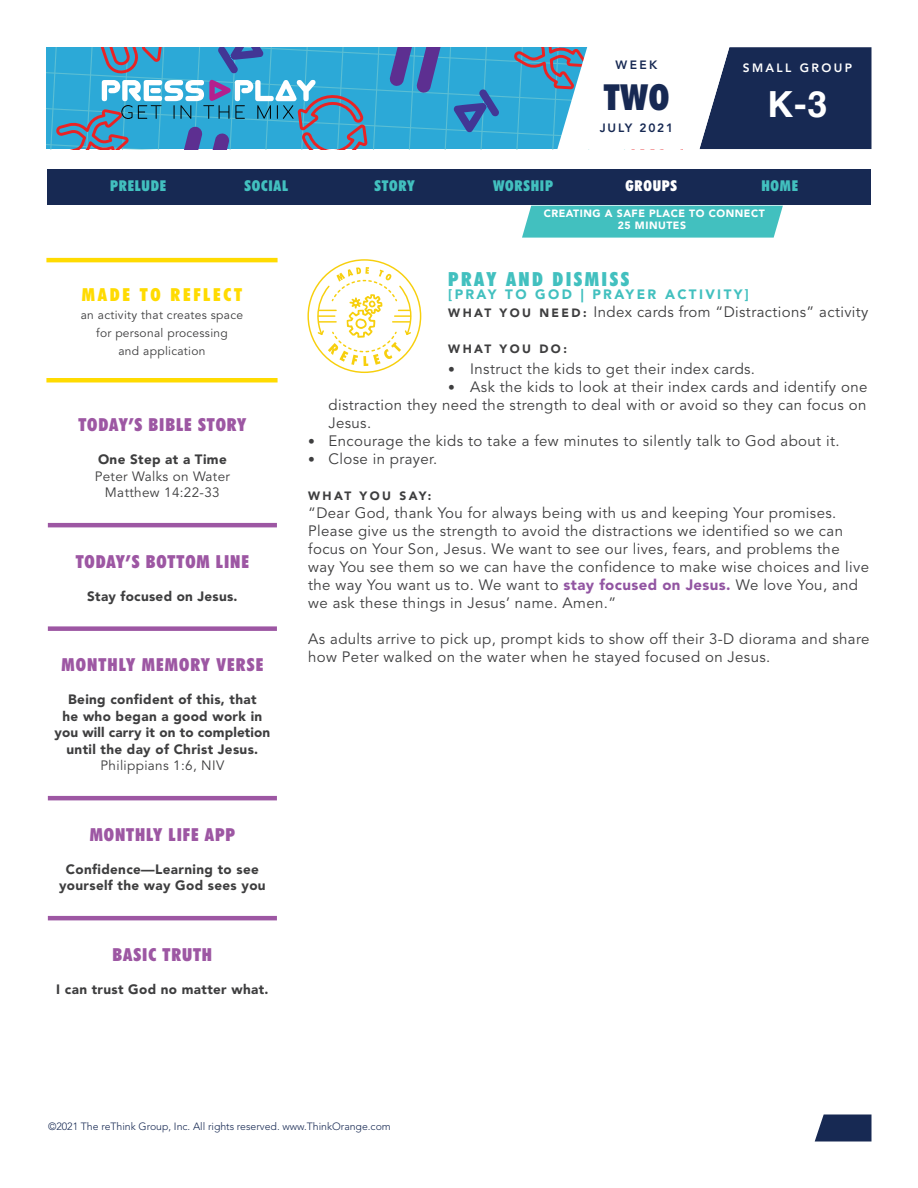
<style>
.page{position:relative;width:918px;height:1188px;background:#fff}
.page>*{position:absolute;margin:0;border:0;box-sizing:border-box;transform-origin:0 0}
.t1{font:700 36px "Helvetica";color:#fff}
.t2{font:900 condensed 36px "Futura BT";color:#172953}
.Paragraph_Style_1{font:900 condensed 19.5px "Futura BT";letter-spacing:.125em;color:#42c0bf}
.t3{font:900 condensed 18px "Futura BT";letter-spacing:.05em;color:#9d57a3}
.t4{font:900 condensed 18px "Futura BT";letter-spacing:.15em;color:#ffdb01}
.Paragraph_Style_1-2{font:15px/18px "Avenir LT Std";letter-spacing:.025em;color:#3e3e3f}
.t5{font:900 condensed 15px "Futura BT";letter-spacing:.05em;color:#42c0bf}
.t6{font:900 condensed 15px "Futura BT";letter-spacing:.05em;color:#fff}
.t7{font:900 13.5px/16.5px "Avenir LT Std";letter-spacing:.025em;color:#3e3e3f;text-align:center}
.t8{font:13.5px/16.5px "Avenir LT Std";letter-spacing:.025em;color:#3e3e3f;text-align:center}
.Paragraph_Style_1-3{font:900 13.5px "Avenir LT Std";letter-spacing:.175em;color:#42c0bf}
.t9{font:12px/18px "Avenir LT Std";letter-spacing:.025em;color:#3e3e3f;text-align:center}
.Paragraph_Style_1-4{font:900 12px "Avenir LT Std";letter-spacing:.2em;color:#3e3e3f}
.t10{font:800 12px "Avenir LT Std";letter-spacing:.15em;color:#172953}
.t11{font:800 12px "Avenir LT Std";letter-spacing:.2em;color:#fff}
.t12{font:300 10.5px "Avenir LT Std";color:#172953}
.t13{font:900 10.5px/12px "Avenir LT Std";letter-spacing:.05em;color:#fff;text-align:center}
.s1{font-weight:900;font-size:12px}
.s2{font-family:"Avenir";font-size:13.5px}
.s3{font-weight:900;color:#9255a2}
</style>
<div class="page">
<svg style="left:815px;top:1114px;width:57px;height:28px;background:#314166"></svg>
<svg style="left:46px;top:47px;width:826px;height:103px"></svg>
<hr style="left:48px;top:523px;width:229px;height:4px;background:#9d57a3">
<div style="left:48px;top:626px;width:229px;height:5px;background:#9d57a3"></div>
<hr style="left:48px;top:796px;width:229px;height:4px;background:#9d57a3">
<hr style="left:48px;top:916px;width:229px;height:4px;background:#9d57a3">
<svg style="left:307px;top:259px;width:114px;height:114px"></svg>
<div style="left:47px;top:170px;width:824px;height:36px;background:#172953"></div>
<hr style="left:46px;top:378px;width:232px;height:4px;background:#ffdb01">
<hr style="left:46px;top:258px;width:232px;height:4px;background:#ffdb01">
<div style="left:522px;top:206px;width:261px;height:32px;background:#42c0bf"></div>
<p class="t10" style="left:616px;top:58px;width:43px">WEEK</p>
<h1 class="t2" style="left:604px;top:75px;width:67px">TWO</h1>
<p class="t10" style="left:600px;top:121px;width:75px">JULY 2021</p>
<p class="t11" style="left:743px;top:61px;width:111px">SMALL GROUP</p>
<h1 class="t1" style="left:768px;top:75px;width:61px">K-3</h1>
<p class="t5" style="left:110px;top:177px;width:57px">PRELUDE</p>
<p class="t5" style="left:245px;top:177px;width:45px">SOCIAL</p>
<p class="t5" style="left:375px;top:177px;width:42px">STORY</p>
<p class="t5" style="left:493px;top:177px;width:62px">WORSHIP</p>
<p class="t6" style="left:626px;top:177px;width:53px">GROUPS</p>
<p class="t5" style="left:761px;top:177px;width:38px">HOME</p>
<p class="t4" style="left:82px;top:284px;width:162px">MADE TO REFLECT</p>
<p class="t9" style="left:81px;top:306px;width:164px">an activity that creates space for personal processing<br>and application</p>
<p class="t3" style="left:78px;top:414px;width:169px">TODAY’S BIBLE STORY</p>
<p class="t7" style="left:98px;top:451px;width:130px">One Step at a Time</p>
<p class="t8" style="left:95px;top:468px;width:137px">Peter Walks on Water<br>Matthew 14:22-33</p>
<p class="t3" style="left:76px;top:551px;width:175px">TODAY’S BOTTOM LINE</p>
<p class="t7" style="left:87px;top:588px;width:152px">Stay focused on Jesus.</p>
<p class="t3" style="left:61px;top:654px;width:203px">MONTHLY MEMORY VERSE</p>
<p class="t7" style="left:54px;top:691px;width:217px">Being confident of this, that<br>he who began a good work in you will carry it on to completion until the day of Christ Jesus.</p>
<p class="t8" style="left:101px;top:758px;width:125px">Philippians 1:6, NIV</p>
<p class="t3" style="left:90px;top:824px;width:147px">MONTHLY LIFE APP</p>
<p class="t7" style="left:59px;top:861px;width:208px">Confidence—Learning to see yourself the way God sees you</p>
<p class="t3" style="left:113px;top:944px;width:101px">BASIC TRUTH</p>
<p class="t7" style="left:56px;top:981px;width:214px">I can trust God no matter what.</p>
<p class="t13" style="left:544px;top:207px;width:223px">CREATING A SAFE PLACE TO CONNECT<br>25 MINUTES</p>
<p class="Paragraph_Style_1" style="left:448px;top:267px;width:182px">PRAY AND DISMISS</p>
<p class="Paragraph_Style_1-3" style="left:448px;top:286px;width:302px">[PRAY TO GOD | PRAYER ACTIVITY]</p>
<p class="Paragraph_Style_1-2" style="left:448px;top:303px;width:422px"><span class="s1">W H AT Y O U N E E D :</span> Index cards from “Distractions” activity</p>
<p class="Paragraph_Style_1-4" style="left:448px;top:342px;width:120px">WHAT YOU DO:</p>
<p class="Paragraph_Style_1-2" style="left:448px;top:360px;width:308px"><span class="s2">•</span> Instruct the kids to get their index cards.</p>
<p class="Paragraph_Style_1-2" style="left:328px;top:378px;width:540px;text-align:justify;text-indent:120px"><span class="s2">•</span> Ask the kids to look at their index cards and identify one distraction they need the strength to deal with or avoid so they can focus on Jesus.</p>
<p class="Paragraph_Style_1-2" style="left:308px;top:432px;width:533px"><span class="s2">•</span> Encourage the kids to take a few minutes to silently talk to God about it.</p>
<p class="Paragraph_Style_1-2" style="left:308px;top:450px;width:131px"><span class="s2">•</span> Close in prayer.</p>
<p class="Paragraph_Style_1-4" style="left:308px;top:489px;width:125px">WHAT YOU SAY:</p>
<p class="Paragraph_Style_1-2" style="left:308px;top:504px;width:562px">“Dear God, thank You for always being with us and keeping Your promises.<br>Please give us the strength to avoid the distractions we identified so we can focus on Your Son, Jesus. We want to see our lives, fears, and problems the way You see them so we can have the confidence to make wise choices and live the way You want us to. We want to <span class="s3">stay focused on Jesus.</span> We love You, and we ask these things in Jesus’ name. Amen.”</p>
<p class="Paragraph_Style_1-2" style="left:308px;top:630px;width:563px">As adults arrive to pick up, prompt kids to show off their 3-D diorama and share how Peter walked on the water when he stayed focused on Jesus.</p>
<p class="t12" style="left:48px;top:1120px;width:344px">©2021 The reThink Group, Inc. All rights reserved. www.ThinkOrange.com</p>
</div>
